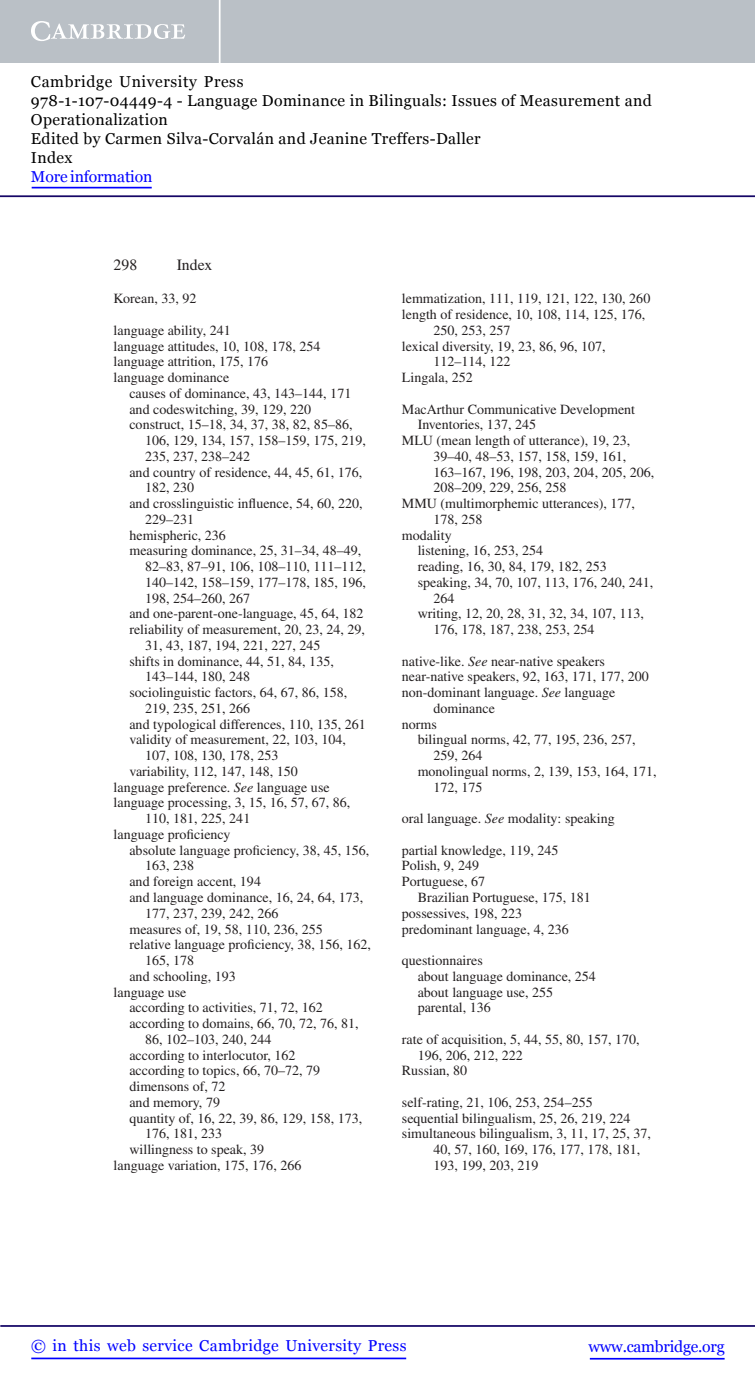
<style>
.page{position:relative;width:755px;height:1385px;background:#fff}
.page>*{position:absolute;margin:0;border:0;box-sizing:border-box;transform-origin:0 0}
.t1{font:15.75px/18.9px "Georgia";letter-spacing:.025em;color:#000}
.t2{font:15.75px "Georgia";letter-spacing:.025em;color:#00f}
.t3{font:15.75px "Georgia";letter-spacing:-.015em;color:#00f}
.t4{font:15.75px "Georgia";letter-spacing:-.01em;color:#00f}
.t5{font:15.75px "Times LT Std";color:#231f20}
.t6{font:14px/15.8px "Times LT Std";color:#231f20}
.t7{font:14px "Times LT Std";letter-spacing:.03em;color:#231f20}
.t8{font:14px "Times LT Std";letter-spacing:.085em;color:#231f20}
.s1{font-style:italic}
</style>
<div class="page">
<hr style="left:589px;top:1358px;width:135px;height:1px;background:#00f">
<hr style="left:0;top:1325px;width:754px;height:2px;background:#150666">
<hr style="left:31px;top:1357px;width:375px;height:2px;background:#00f">
<div style="left:0;top:0;width:754px;height:63px;background:#bac0c6"></div>
<svg style="left:31px;top:21px;width:154px;height:20px"></svg>
<hr style="left:219px;top:0;width:1px;height:63px;background:#fff">
<hr style="left:0;top:195px;width:754px;height:2px;background:#150666">
<hr style="left:32px;top:187px;width:120px;height:1px;background:#00f">
<p class="t1" style="left:31px;top:73px;width:621px">Cambridge University Press<br>978-1-107-04449-4 - Language Dominance in Bilinguals: Issues of Measurement and Operationalization<br>Edited by Carmen Silva-Corvalán and Jeanine Treffers-Daller<br>Index</p>
<p class="t4" style="left:31px;top:167px;width:123px">More information</p>
<p class="t5" style="left:114px;top:260px;width:25px">298</p>
<p class="t5" style="left:177px;top:260px;width:37px">Index</p>
<p class="t6" style="left:114px;top:292px;width:84px">Korean, 33 , 92</p>
<p class="t6" style="left:114px;top:324px;width:208px">language ability, 241<br>language attitudes, 10 , 108 , 178 , 254 language attrition, 175 , 176 language dominance</p>
<p class="t6" style="left:129px;top:387px;width:223px">causes of dominance, 43 , 143 – 144 , 171</p>
<p class="t6" style="left:129px;top:402px;width:183px">and codeswitching, 39 , 129 , 220</p>
<p class="t6" style="left:129px;top:418px;width:224px">construct, 15 – 18 , 34 , 37 , 38 , 82 , 85 – 86 ,</p>
<p class="t6" style="left:145px;top:434px;width:222px">106 , 129 , 134 , 157 , 158 – 159 , 175 , 219 ,</p>
<p class="t6" style="left:145px;top:450px;width:106px">235 , 237 , 238 – 242</p>
<p class="t6" style="left:129px;top:465px;width:234px">and country of residence, 44 , 45 , 61 , 176 ,</p>
<p class="t6" style="left:145px;top:481px;width:50px">182 , 230</p>
<p class="t6" style="left:129px;top:497px;width:234px">and crosslinguistic influence, 54 , 60 , 220 ,</p>
<p class="t6" style="left:145px;top:513px;width:50px">229 – 231</p>
<p class="t6" style="left:129px;top:528px;width:98px">hemispheric, 236</p>
<p class="t6" style="left:129px;top:544px;width:233px">measuring dominance, 25 , 31 – 34 , 48 – 49 ,</p>
<p class="t6" style="left:145px;top:560px;width:222px">82 – 83 , 87 – 91 , 106 , 108 – 110 , 111 – 112 ,</p>
<p class="t6" style="left:145px;top:576px;width:222px">140 – 142 , 158 – 159 , 177 – 178 , 185 , 196 ,</p>
<p class="t6" style="left:145px;top:591px;width:106px">198 , 254 – 260 , 267</p>
<p class="t6" style="left:129px;top:607px;width:235px">and one-parent-one-language, 45 , 64 , 182</p>
<p class="t6" style="left:129px;top:623px;width:237px">reliability of measurement, 20 , 23 , 24 , 29 ,</p>
<p class="t6" style="left:145px;top:639px;width:176px">31 , 43 , 187 , 194 , 221 , 227 , 245</p>
<p class="t6" style="left:129px;top:654px;width:206px">shifts in dominance, 44 , 51 , 84 , 135 ,</p>
<p class="t6" style="left:145px;top:670px;width:106px">143 – 144 , 180 , 248</p>
<p class="t6" style="left:129px;top:686px;width:219px">sociolinguistic factors, 64 , 67 , 86 , 158 ,</p>
<p class="t6" style="left:145px;top:702px;width:106px">219 , 235 , 251 , 266</p>
<p class="t6" style="left:129px;top:717px;width:238px">and typological differences, 110 , 135 , 261</p>
<p class="t6" style="left:129px;top:733px;width:218px">validity of measurement, 22 , 103 , 104 ,</p>
<p class="t6" style="left:145px;top:749px;width:134px">107 , 108 , 130 , 178 , 253</p>
<p class="t6" style="left:129px;top:765px;width:170px">variability, 112 , 147 , 148 , 150</p>
<p class="t6" style="left:114px;top:780px;width:217px">language preference. <span class="s1">See</span> language use</p>
<p class="t6" style="left:114px;top:796px;width:238px">language processing, 3 , 15 , 16 , 57 , 67 , 86 ,</p>
<p class="t6" style="left:145px;top:812px;width:106px">110 , 181 , 225 , 241</p>
<p class="t6" style="left:114px;top:828px;width:118px">language proficiency</p>
<p class="t6" style="left:129px;top:843px;width:241px">absolute language proficiency, 38 , 45 , 156 ,</p>
<p class="t6" style="left:145px;top:859px;width:50px">163 , 238</p>
<p class="t6" style="left:129px;top:875px;width:133px">and foreign accent, 194</p>
<p class="t6" style="left:129px;top:891px;width:235px">and language dominance, 16 , 24 , 64 , 173 ,</p>
<p class="t6" style="left:145px;top:906px;width:134px">177 , 237 , 239 , 242 , 266</p>
<p class="t6" style="left:129px;top:922px;width:195px">measures of, 19 , 58 , 110 , 236 , 255</p>
<p class="t6" style="left:129px;top:938px;width:243px">relative language proficiency, 38 , 156 , 162 ,</p>
<p class="t6" style="left:145px;top:954px;width:50px">165 , 178</p>
<p class="t6" style="left:129px;top:969px;width:108px">and schooling, 193</p>
<p class="t6" style="left:114px;top:985px;width:74px">language use</p>
<p class="t6" style="left:129px;top:1001px;width:195px">according to activities, 71 , 72 , 162</p>
<p class="t6" style="left:129px;top:1017px;width:231px">according to domains, 66 , 70 , 72 , 76 , 81 ,</p>
<p class="t6" style="left:145px;top:1032px;width:127px">86 , 102 – 103 , 240 , 244</p>
<p class="t6" style="left:129px;top:1048px;width:167px">according to interlocutor, 162</p>
<p class="t6" style="left:129px;top:1064px;width:192px">according to topics, 66 , 70 – 72 , 79</p>
<p class="t6" style="left:129px;top:1080px;width:98px">dimensons of, 72</p>
<p class="t6" style="left:129px;top:1095px;width:92px">and memory, 79</p>
<p class="t6" style="left:129px;top:1111px;width:234px">quantity of, 16 , 22 , 39 , 86 , 129 , 158 , 173 ,</p>
<p class="t6" style="left:145px;top:1127px;width:78px">176 , 181 , 233</p>
<p class="t6" style="left:129px;top:1143px;width:136px">willingness to speak, 39</p>
<p class="t6" style="left:114px;top:1158px;width:189px">language variation, 175 , 176 , 266</p>
<p class="t6" style="left:401px;top:292px;width:250px">lemmatization, 111 , 119 , 121 , 122 , 130 , 260</p>
<p class="t6" style="left:401px;top:308px;width:245px">length of residence, 10 , 108 , 114 , 125 , 176 ,</p>
<p class="t6" style="left:433px;top:324px;width:78px">250 , 253 , 257</p>
<p class="t6" style="left:401px;top:339px;width:205px">lexical diversity, 19 , 23 , 86 , 96 , 107 ,</p>
<p class="t6" style="left:433px;top:355px;width:78px">112 – 114 , 122</p>
<p class="t6" style="left:401px;top:371px;width:72px">Lingala, 252</p>
<p class="t8" style="left:401px;top:404px;width:234px">MacArthur Communicative Development</p>
<p class="t6" style="left:417px;top:418px;width:120px">Inventories, 137 , 245</p>
<p class="t6" style="left:401px;top:434px;width:230px">MLU (mean length of utterance), 19 , 23 ,</p>
<p class="t6" style="left:433px;top:450px;width:194px">39 – 40 , 48 – 53 , 157 , 158 , 159 , 161 ,</p>
<p class="t6" style="left:433px;top:465px;width:222px">163 – 167 , 196 , 198 , 203 , 204 , 205 , 206 ,</p>
<p class="t6" style="left:433px;top:481px;width:134px">208 – 209 , 229 , 256 , 258</p>
<p class="t7" style="left:401px;top:498px;width:234px">MMU (multimorphemic utterances), 177 ,</p>
<p class="t6" style="left:433px;top:513px;width:50px">178 , 258</p>
<p class="t6" style="left:401px;top:528px;width:51px">modality</p>
<p class="t6" style="left:417px;top:544px;width:127px">listening, 16 , 253 , 254</p>
<p class="t6" style="left:417px;top:560px;width:190px">reading, 16 , 30 , 84 , 179 , 182 , 253</p>
<p class="t6" style="left:417px;top:576px;width:237px">speaking, 34 , 70 , 107 , 113 , 176 , 240 , 241 ,</p>
<p class="t6" style="left:433px;top:591px;width:22px">264</p>
<p class="t6" style="left:417px;top:607px;width:227px">writing, 12 , 20 , 28 , 31 , 32 , 34 , 107 , 113 ,</p>
<p class="t6" style="left:433px;top:623px;width:162px">176 , 178 , 187 , 238 , 253 , 254</p>
<p class="t6" style="left:401px;top:654px;width:204px">native-like. <span class="s1">See</span> near-native speakers</p>
<p class="t6" style="left:401px;top:670px;width:248px">near-native speakers, 92 , 163 , 171 , 177 , 200</p>
<p class="t6" style="left:401px;top:686px;width:215px">non-dominant language. <span class="s1">See</span> language</p>
<p class="t6" style="left:433px;top:702px;width:63px">dominance</p>
<p class="t6" style="left:401px;top:717px;width:36px">norms</p>
<p class="t6" style="left:417px;top:733px;width:219px">bilingual norms, 42 , 77 , 195 , 236 , 257 ,</p>
<p class="t6" style="left:433px;top:749px;width:50px">259 , 264</p>
<p class="t6" style="left:417px;top:765px;width:240px">monolingual norms, 2 , 139 , 153 , 164 , 171 ,</p>
<p class="t6" style="left:433px;top:780px;width:50px">172 , 175</p>
<p class="t6" style="left:401px;top:812px;width:214px">oral language. <span class="s1">See</span> modality: speaking</p>
<p class="t6" style="left:401px;top:843px;width:158px">partial knowledge, 119 , 245<br>Polish, 9 , 249<br>Portuguese, 67</p>
<p class="t6" style="left:401px;top:891px;width:190px;text-indent:16px">Brazilian Portuguese, 175 , 181 possessives, 198 , 223 predominant language, 4 , 236</p>
<p class="t6" style="left:417px;top:954px;width:180px;text-indent:-16px">questionnaires<br>about language dominance, 254 about language use, 255 parental, 136</p>
<p class="t6" style="left:401px;top:1032px;width:239px">rate of acquisition, 5 , 44 , 55 , 80 , 157 , 170 ,</p>
<p class="t6" style="left:417px;top:1048px;width:106px">196 , 206 , 212 , 222</p>
<p class="t6" style="left:401px;top:1064px;width:67px">Russian, 80</p>
<p class="t6" style="left:401px;top:1095px;width:192px">self-rating, 21 , 106 , 253 , 254 – 255</p>
<p class="t6" style="left:401px;top:1111px;width:230px">sequential bilingualism, 25 , 26 , 219 , 224</p>
<p class="t6" style="left:401px;top:1127px;width:250px">simultaneous bilingualism, 3 , 11 , 17 , 25 , 37 ,</p>
<p class="t6" style="left:433px;top:1143px;width:208px">40 , 57 , 160 , 169 , 176 , 177 , 178 , 181 ,</p>
<p class="t6" style="left:433px;top:1158px;width:106px">193 , 199 , 203 , 219</p>
<p class="t2" style="left:31px;top:1336px;width:376px">© in this web service Cambridge University Press</p>
<p class="t3" style="left:588px;top:1336px;width:137px">www.cambridge.org</p>
</div>
